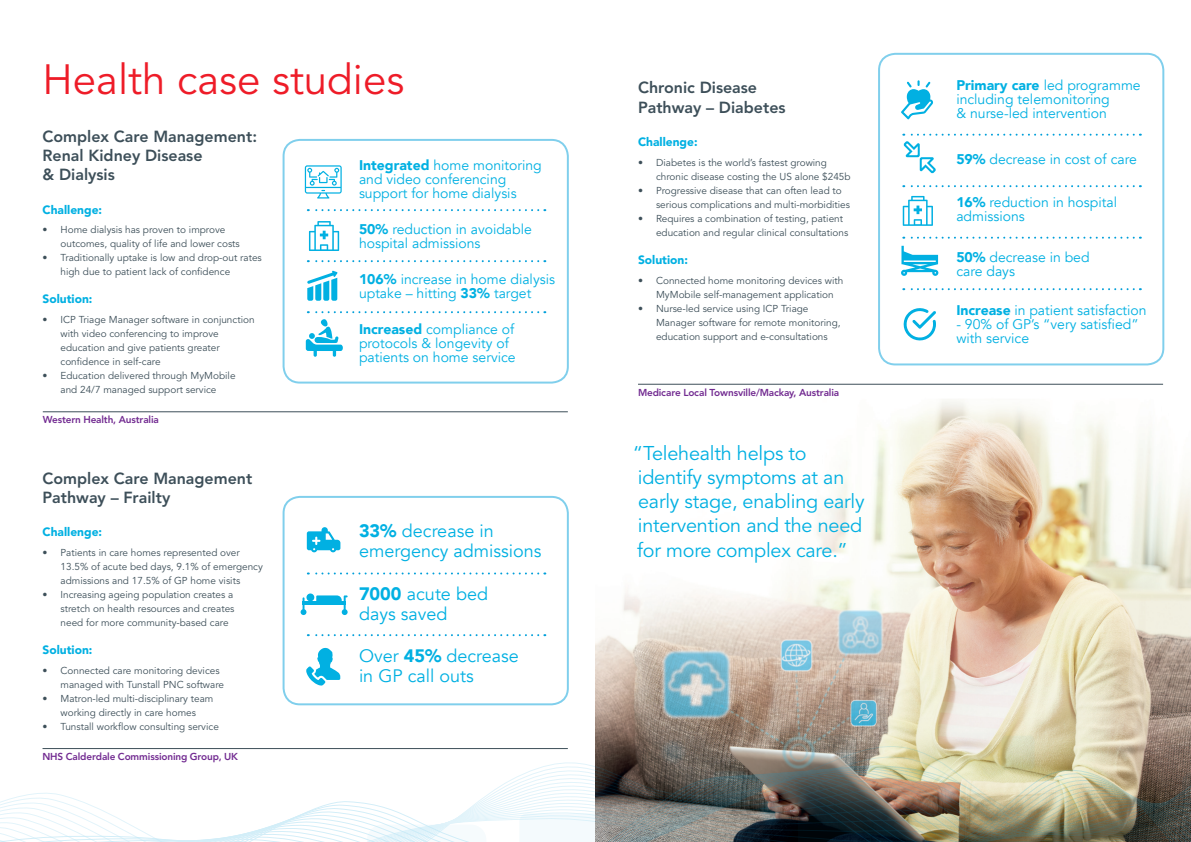
<style>
.page{position:relative;width:1191px;height:842px;background:#fff}
.page>*{position:absolute;margin:0;border:0;box-sizing:border-box;transform-origin:0 0}
.t1{font:42px "Avenir LT Std";color:#ee1c28}
.t2{font:19.8px/24.2px "Avenir LT Std";letter-spacing:-.01em;color:#01b0e2}
.t3{font:18px/20px "Avenir";color:#01b0e2}
.t4{font:800 16px/19.2px "Avenir LT Std";color:#3d4f59}
.t5{font:14px/14px "Avenir";color:#01b0e2}
.t6{font:900 12px "Avenir LT Std";color:#01b0e2}
.t7{font:10px/14px "Avenir LT Std";color:#3d4f59}
.t8{font:800 10px "Avenir LT Std";letter-spacing:-.015em;color:#722b91}
.s1{font-weight:900}
</style>
<div class="page">
<img style="left:595px;top:399px;width:596px;height:338px">
<svg style="left:1001px;top:735px;width:33px;height:34px"></svg>
<svg style="left:808px;top:735px;width:48px;height:50px"></svg>
<svg style="left:595px;top:737px;width:596px;height:9px;background:#afa490"></svg>
<img style="left:0;top:746px;width:1191px;height:96px">
<svg style="left:305px;top:165px;width:37px;height:34px"></svg>
<svg style="left:309px;top:221px;width:30px;height:30px"></svg>
<svg style="left:902px;top:196px;width:31px;height:30px"></svg>
<svg style="left:307px;top:271px;width:30px;height:30px"></svg>
<svg style="left:306px;top:319px;width:37px;height:38px"></svg>
<hr style="left:302px;top:601px;width:44px;height:4px;background:#01b0e2">
<svg style="left:300px;top:597px;width:6px;height:18px"></svg>
<div style="left:306px;top:593px;width:8px;height:8px;background:#01b0e2;border-radius:50%"></div>
<svg style="left:316px;top:595px;width:31px;height:20px"></svg>
<svg style="left:306px;top:648px;width:34px;height:38px"></svg>
<svg style="left:307px;top:527px;width:33px;height:26px"></svg>
<svg style="left:903px;top:308px;width:33px;height:33px"></svg>
<svg style="left:901px;top:80px;width:32px;height:39px"></svg>
<svg style="left:901px;top:246px;width:37px;height:30px"></svg>
<div style="left:282px;top:139px;width:287px;height:245px;border:2px solid #009fda;border-radius:16px"></div>
<svg style="left:308px;top:209px;width:230px;height:2px"></svg>
<svg style="left:308px;top:260px;width:230px;height:2px"></svg>
<svg style="left:308px;top:311px;width:230px;height:2px"></svg>
<div style="left:282px;top:496px;width:287px;height:209px;border:2px solid #009fda;border-radius:16px"></div>
<div style="left:878px;top:53px;width:286px;height:312px;border:2px solid #009fda;border-radius:16px"></div>
<svg style="left:308px;top:572px;width:230px;height:2px"></svg>
<svg style="left:903px;top:134px;width:230px;height:39px"></svg>
<svg style="left:308px;top:634px;width:230px;height:2px"></svg>
<svg style="left:903px;top:185px;width:230px;height:2px"></svg>
<svg style="left:903px;top:237px;width:230px;height:2px"></svg>
<svg style="left:903px;top:288px;width:230px;height:2px"></svg>
<hr style="left:43px;top:412px;width:525px;height:1px;background:#3d4f59">
<hr style="left:638px;top:384px;width:525px;height:1px;background:#3d4f59">
<hr style="left:43px;top:748px;width:525px;height:1px;background:#3d4f59">
<p class="t1" style="left:43px;top:55px;width:363px">Health case studies</p>
<p class="t4" style="left:43px;top:126px;width:216px">Complex Care Management:<br>Renal Kidney Disease<br>&amp; Dialysis</p>
<p class="t6" style="left:43px;top:202px;width:61px">Challenge:</p>
<p class="t7" style="left:61px;top:223px;width:181px;text-indent:-18px">• Home dialysis has proven to improve outcomes, quality of life and lower costs</p>
<p class="t7" style="left:61px;top:251px;width:203px;text-indent:-18px">• Traditionally uptake is low and drop-out rates high due to patient lack of confidence</p>
<p class="t6" style="left:43px;top:292px;width:51px">Solution:</p>
<p class="t7" style="left:61px;top:313px;width:195px;text-indent:-18px">• ICP Triage Manager software in conjunction with video conferencing to improve education and give patients greater confidence in self-care</p>
<p class="t7" style="left:43px;top:369px;width:195px;text-align:center">• Education delivered through MyMobile and 24/7 managed support service</p>
<p class="t5" style="left:359px;top:158px;width:184px"><span class="s1">Integrated</span> home monitoring and video conferencing support for home dialysis</p>
<p class="t5" style="left:359px;top:222px;width:174px"><span class="s1">50%</span> reduction in avoidable hospital admissions</p>
<p class="t5" style="left:359px;top:272px;width:197px"><span class="s1">106%</span> increase in home dialysis uptake – hitting <span class="s1">33%</span> target</p>
<p class="t5" style="left:359px;top:322px;width:158px"><span class="s1">Increased</span> compliance of protocols &amp; longevity of patients on home service</p>
<p class="t8" style="left:43px;top:414px;width:118px">Western Health, Australia</p>
<p class="t4" style="left:43px;top:468px;width:211px">Complex Care Management<br>Pathway – Frailty</p>
<p class="t6" style="left:43px;top:525px;width:61px">Challenge:</p>
<p class="t7" style="left:61px;top:546px;width:204px;text-indent:-18px">• Patients in care homes represented over<br>13.5% of acute bed days, 9.1% of emergency admissions and 17.5% of GP home visits</p>
<p class="t7" style="left:61px;top:588px;width:175px;text-align:justify;text-indent:-18px">• Increasing ageing population creates a stretch on health resources and creates need for more community-based care</p>
<p class="t6" style="left:43px;top:643px;width:51px">Solution:</p>
<p class="t7" style="left:61px;top:664px;width:165px;text-indent:-18px">• Connected care monitoring devices managed with Tunstall PNC software</p>
<p class="t7" style="left:43px;top:692px;width:172px;text-align:center">• Matron-led multi-disciplinary team working directly in care homes</p>
<p class="t7" style="left:43px;top:720px;width:178px">• Tunstall workflow consulting service</p>
<p class="t8" style="left:43px;top:751px;width:197px">NHS Calderdale Commissioning Group, UK</p>
<p class="t3" style="left:359px;top:521px;width:184px"><span class="s1">33%</span> decrease in emergency admissions</p>
<p class="t3" style="left:359px;top:584px;width:130px"><span class="s1">7000</span> acute bed days saved</p>
<p class="t3" style="left:359px;top:646px;width:161px">Over <span class="s1">45%</span> decrease in GP call outs</p>
<p class="t4" style="left:638px;top:78px;width:149px">Chronic Disease<br>Pathway – Diabetes</p>
<p class="t6" style="left:638px;top:135px;width:61px">Challenge:</p>
<p class="t7" style="left:656px;top:156px;width:196px;text-indent:-18px">• Diabetes is the world’s fastest growing chronic disease costing the US alone $245b</p>
<p class="t7" style="left:656px;top:184px;width:196px;text-indent:-18px">• Progressive disease that can often lead to serious complications and multi-morbidities</p>
<p class="t7" style="left:656px;top:212px;width:194px;text-indent:-18px">• Requires a combination of testing, patient education and regular clinical consultations</p>
<p class="t6" style="left:638px;top:253px;width:51px">Solution:</p>
<p class="t7" style="left:656px;top:273px;width:189px;text-indent:-18px">• Connected home monitoring devices with<br>MyMobile self-management application</p>
<p class="t7" style="left:656px;top:301px;width:186px;text-indent:-18px">• Nurse-led service using ICP Triage<br>Manager software for remote monitoring, education support and e-consultations</p>
<p class="t8" style="left:638px;top:386px;width:203px">Medicare Local Townsville/Mackay, Australia</p>
<p class="t2" style="left:633px;top:441px;width:233px">“Telehealth helps to identify symptoms at an early stage, enabling early intervention and the need for more complex care.”</p>
<p class="t5" style="left:956px;top:78px;width:186px"><span class="s1">Primary care</span> led programme including telemonitoring<br>&amp; nurse-led intervention</p>
<p class="t5" style="left:956px;top:152px;width:182px"><span class="s1">59%</span> decrease in cost of care</p>
<p class="t5" style="left:956px;top:196px;width:162px"><span class="s1">16%</span> reduction in hospital admissions</p>
<p class="t5" style="left:956px;top:250px;width:135px"><span class="s1">50%</span> decrease in bed care days</p>
<p class="t5" style="left:956px;top:303px;width:192px"><span class="s1">Increase</span> in patient satisfaction</p>
<p class="t5" style="left:956px;top:317px;width:184px">- 90% of GP’s “very satisfied” with service</p>
</div>
